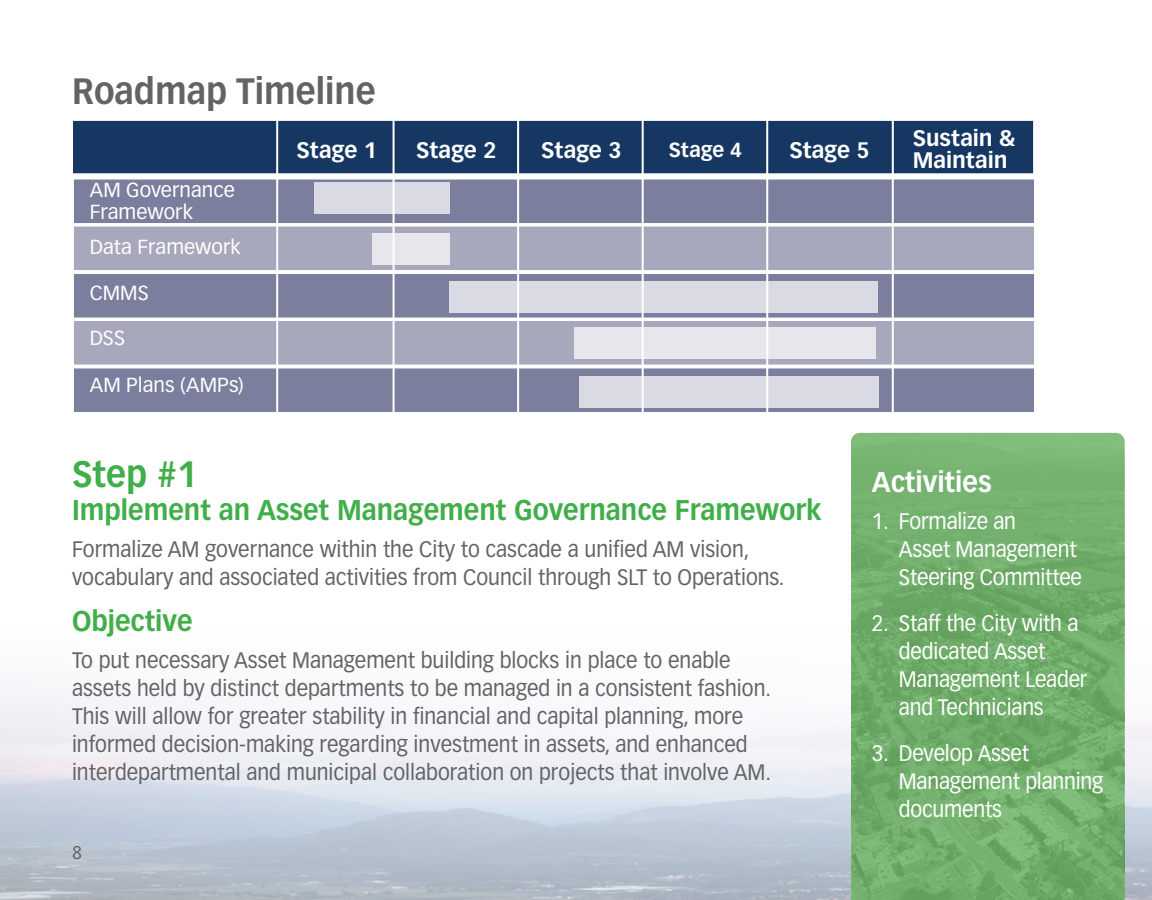
<style>
.page{position:relative;width:1152px;height:900px;background:#fff}
.page>*{position:absolute;margin:0;border:0;box-sizing:border-box;transform-origin:0 0}
.body_copy{font:700 36px "Vectora LT Std";color:#636366;scale:.93 1}
.body_copy-2{font:700 36px "Vectora LT Std";color:#40ae49;scale:.93 1}
.body_copy-3{font:700 28px "Vectora LT Std";color:#40ae49;scale:.93 1}
.body_copy-4{font:700 28px "Vectora LT Std";color:#fff;scale:.93 1}
.body_copy-5{font:22px/28px "Vectora LT Std";color:#636366;scale:.93 1}
.t1{font:22px/28px "Vectora LT Std";letter-spacing:-.01em;color:#fff;scale:.93 1}
.subheader_22{font:700 22px/22px "Vectora LT Std";letter-spacing:-.005em;color:#fff}
.subheader_22-2{font:20px/22px "Vectora LT Std";letter-spacing:.005em;color:#fff}
.subheader_22-3{font:700 20px "Vectora LT Std";color:#fff}
.subheader_16{font:18px "Vectora LT Std";color:#636366}
</style>
<div class="page">
<svg style="left:851px;top:433px;width:274px;height:467px;fill:#73b06e"></svg>
<div style="left:72px;top:120px;width:962px;height:54px;background:#173763;border:1px solid #fff"></div>
<div style="left:73px;top:179px;width:962px;height:45px;background:#7b7e9c;border:1px solid #fff"></div>
<div style="left:73px;top:226px;width:962px;height:45px;background:#a7a8bc;border:1px solid #fff"></div>
<div style="left:73px;top:273px;width:962px;height:45px;background:#7b7e9c;border:1px solid #fff"></div>
<div style="left:73px;top:320px;width:962px;height:45px;background:#a7a8bc;border:1px solid #fff"></div>
<div style="left:73px;top:368px;width:962px;height:45px;background:#7b7e9c;border:1px solid #fff"></div>
<hr style="left:276px;top:120px;width:2px;height:293px;background:#fff">
<hr style="left:393px;top:120px;width:2px;height:293px;background:#fff">
<hr style="left:517px;top:120px;width:2px;height:293px;background:#fff">
<hr style="left:642px;top:120px;width:2px;height:293px;background:#fff">
<hr style="left:766px;top:120px;width:2px;height:293px;background:#fff">
<hr style="left:892px;top:120px;width:2px;height:293px;background:#fff">
<div style="left:314px;top:182px;width:136px;height:32px;background:#d9dae3"></div>
<div style="left:372px;top:234px;width:78px;height:31px;background:#e6e6ec"></div>
<div style="left:449px;top:281px;width:429px;height:31px;background:#d9dae3"></div>
<div style="left:574px;top:327px;width:302px;height:32px;background:#e6e6ec"></div>
<div style="left:579px;top:376px;width:299px;height:31px;background:#d9dae3"></div>
<p class="body_copy" style="left:72px;top:69px;width:328px">Roadmap Timeline</p>
<p class="subheader_22-2" style="left:90px;top:179px;width:147px">AM Governance<br>Framework</p>
<p class="subheader_22-2" style="left:90px;top:236px;width:153px">Data Framework</p>
<p class="subheader_22-2" style="left:90px;top:282px;width:61px">CMMS</p>
<p class="subheader_22-2" style="left:90px;top:327px;width:37px">DSS</p>
<p class="subheader_22-2" style="left:90px;top:374px;width:156px">AM Plans (AMPs)</p>
<p class="subheader_22" style="left:297px;top:139px;width:82px">Stage 1</p>
<p class="subheader_22" style="left:416px;top:139px;width:82px">Stage 2</p>
<p class="subheader_22" style="left:541px;top:139px;width:82px">Stage 3</p>
<p class="subheader_22-3" style="left:669px;top:137px;width:75px">Stage 4</p>
<p class="subheader_22" style="left:789px;top:139px;width:82px">Stage 5</p>
<p class="subheader_22" style="left:913px;top:127px;width:104px">Sustain &amp;<br>Maintain</p>
<p class="body_copy-2" style="left:72px;top:452px;width:136px">Step #1</p>
<p class="body_copy-3" style="left:72px;top:493px;width:807px">Implement an Asset Management Governance Framework</p>
<p class="body_copy-5" style="left:72px;top:536px;width:768px">Formalize AM governance within the City to cascade a unified AM vision, vocabulary and associated activities from Council through SLT to Operations.</p>
<p class="body_copy-3" style="left:72px;top:604px;width:131px">Objective</p>
<p class="body_copy-5" style="left:72px;top:647px;width:753px">To put necessary Asset Management building blocks in place to enable assets held by distinct departments to be managed in a consistent fashion.<br>This will allow for greater stability in financial and capital planning, more informed decision-making regarding investment in assets, and enhanced interdepartmental and municipal collaboration on projects that involve AM.</p>
<p class="subheader_16" style="left:72px;top:842px;width:12px">8</p>
<p class="body_copy-4" style="left:872px;top:465px;width:130px">Activities</p>
<p class="t1" style="left:899px;top:507px;width:198px;text-indent:-27px">1. Formalize an<br>Asset Management<br>Steering Committee</p>
<p class="t1" style="left:899px;top:609px;width:204px;text-indent:-27px">2. Staff the City with a dedicated Asset<br>Management Leader and Technicians</p>
<p class="t1" style="left:899px;top:739px;width:221px;text-indent:-27px">3. Develop Asset<br>Management planning documents</p>
</div>
